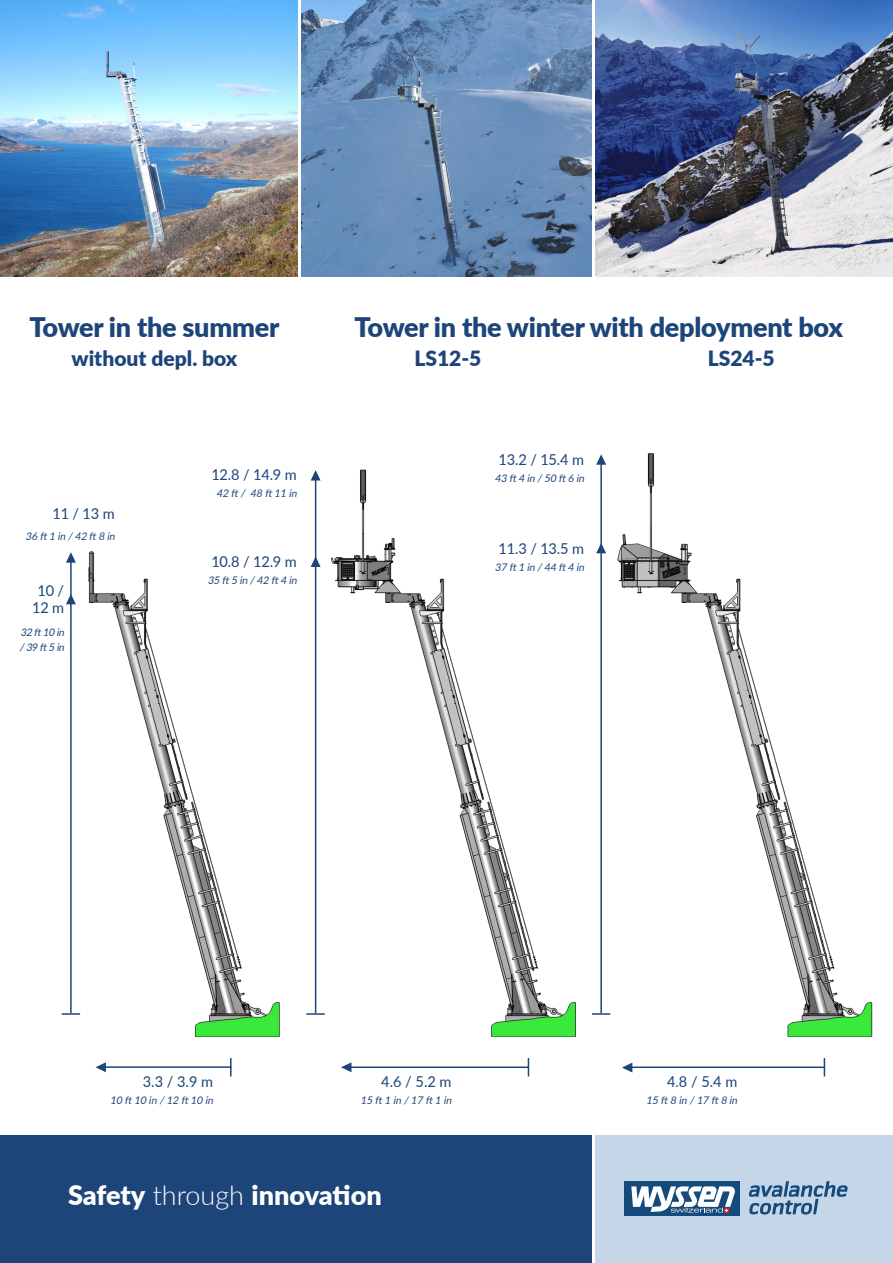
<style>
.page{position:relative;width:893px;height:1263px;background:#fff}
.page>*{position:absolute;margin:0;border:0;box-sizing:border-box;transform-origin:0 0}
.t1{font:900 27px "Lato";letter-spacing:-.01em;color:#1d4579}
.t2{font:900 27px "Lato";letter-spacing:-.005em;color:#fff}
.t3{font:900 21px "Lato";color:#1d4579}
.t4{font:15px/16.5px "Lato";letter-spacing:-.01em;color:#1d4579;text-align:center}
.t5{font:italic 10.5px/15px "Lato";color:#1d4579}
.s1{font-weight:300}
</style>
<div class="page">
<div style="left:0;top:1135px;width:591px;height:128px;background:#1d4579"></div>
<div style="left:595px;top:1135px;width:298px;height:128px;background:#c5d6e9"></div>
<div style="left:625px;top:1181px;width:115px;height:34px;background:#144a7c"></div>
<svg style="left:749px;top:1181px;width:99px;height:33px"></svg>
<svg style="left:631px;top:1186px;width:104px;height:27px"></svg>
<img style="left:595px;top:0;width:298px;height:276px">
<img style="left:0;top:0;width:298px;height:276px">
<img style="left:302px;top:0;width:289px;height:276px">
<img style="left:72px;top:453px;width:801px;height:584px">
<hr style="left:70px;top:555px;width:2px;height:458px;background:#1d4579">
<svg style="left:62px;top:1013px;width:18px;height:2px"></svg>
<svg style="left:66px;top:552px;width:10px;height:11px"></svg>
<svg style="left:66px;top:594px;width:10px;height:10px"></svg>
<hr style="left:103px;top:1066px;width:129px;height:2px;background:#1d4579">
<svg style="left:230px;top:1058px;width:2px;height:18px"></svg>
<svg style="left:95px;top:1062px;width:11px;height:10px"></svg>
<hr style="left:631px;top:1066px;width:194px;height:2px;background:#1d4579">
<svg style="left:622px;top:1063px;width:10px;height:9px"></svg>
<svg style="left:824px;top:1058px;width:1px;height:18px"></svg>
<hr style="left:344px;top:1066px;width:184px;height:2px;background:#1d4579">
<svg style="left:528px;top:1058px;width:1px;height:18px"></svg>
<svg style="left:341px;top:1062px;width:10px;height:10px"></svg>
<hr style="left:600px;top:458px;width:2px;height:555px;background:#1d4579">
<svg style="left:592px;top:1013px;width:18px;height:2px"></svg>
<svg style="left:596px;top:454px;width:10px;height:11px"></svg>
<svg style="left:596px;top:543px;width:10px;height:10px"></svg>
<hr style="left:315px;top:475px;width:1px;height:538px;background:#1d4579">
<svg style="left:306px;top:1013px;width:19px;height:2px"></svg>
<svg style="left:311px;top:470px;width:10px;height:10px"></svg>
<svg style="left:311px;top:556px;width:10px;height:11px"></svg>
<h1 class="t1" style="left:30px;top:307px;width:251px">Tower in the summer</h1>
<h2 class="t3" style="left:72px;top:343px;width:167px">without depl. box</h2>
<h2 class="t3" style="left:414px;top:343px;width:69px">LS12-5</h2>
<h1 class="t1" style="left:355px;top:307px;width:490px">Tower in the winter with deployment box</h1>
<h2 class="t3" style="left:708px;top:343px;width:69px">LS24-5</h2>
<h3 class="t4" style="left:52px;top:505px;width:64px">11 / 13 m</h3>
<p class="t5" style="left:26px;top:528px;width:93px">36 ft 1 in /42 ft 8 in</p>
<h3 class="t4" style="left:32px;top:582px;width:34px">10 /<br>12 m</h3>
<p class="t5" style="left:19px;top:624px;width:49px">32 ft 10 in /39 ft 5 in</p>
<h3 class="t4" style="left:211px;top:466px;width:87px">12.8 / 14.9 m</h3>
<p class="t5" style="left:216px;top:485px;width:84px">42 ft / 48 ft 11 in</p>
<h3 class="t4" style="left:211px;top:553px;width:87px">10.8 / 12.9 m</h3>
<p class="t5" style="left:208px;top:572px;width:93px">35 ft 5 in /42 ft 4 in</p>
<h3 class="t4" style="left:499px;top:450px;width:87px">13.2 / 15.4 m</h3>
<p class="t5" style="left:495px;top:470px;width:93px">43 ft 4 in /50 ft 6 in</p>
<h3 class="t4" style="left:499px;top:540px;width:87px">11.3 / 13.5 m</h3>
<p class="t5" style="left:495px;top:559px;width:93px">37 ft 1 in /44 ft 4 in</p>
<h3 class="t4" style="left:143px;top:1072px;width:72px">3.3 / 3.9 m</h3>
<p class="t5" style="left:110px;top:1092px;width:107px">10 ft 10 in /12 ft 10 in</p>
<h3 class="t4" style="left:381px;top:1072px;width:72px">4.6 / 5.2 m</h3>
<p class="t5" style="left:360px;top:1092px;width:95px">15 ft 1 in /17 ft 1 in</p>
<h1 class="t2" style="left:68px;top:1175px;width:315px">Safety <span class="s1">through</span> innovation</h1>
<h3 class="t4" style="left:667px;top:1072px;width:72px">4.8 / 5.4 m</h3>
<p class="t5" style="left:646px;top:1092px;width:95px">15 ft 8 in /17 ft 8 in</p>
</div>
